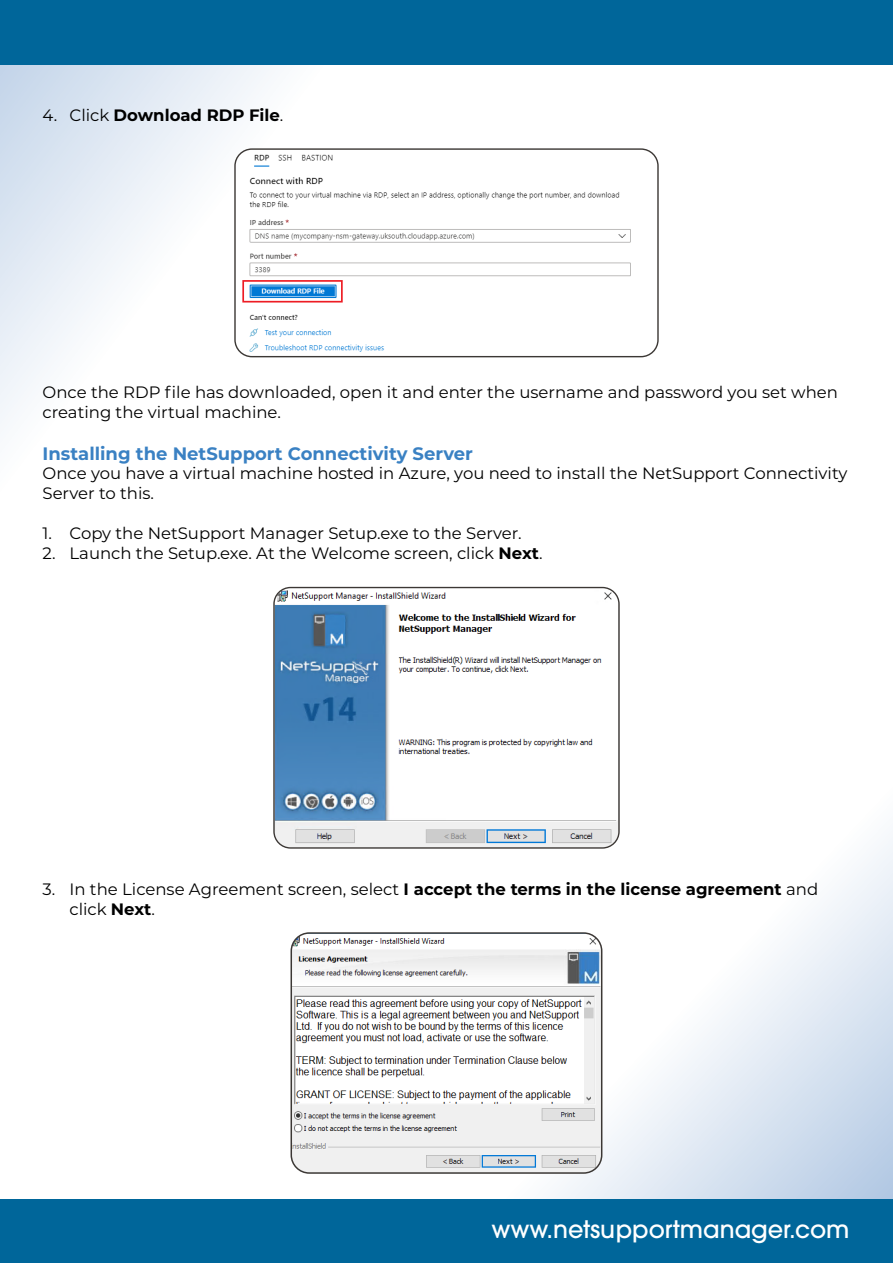
<style>
.page{position:relative;width:893px;height:1263px;background:#fff}
.page>*{position:absolute;margin:0;border:0;box-sizing:border-box;transform-origin:0 0}
.t1{font:500 24px "ITC Avant Garde Pro";color:#fff}
.t2{font:700 18px "Montserrat";color:#3a81c3}
.t3{font:16.5px/19.8px "Montserrat";color:#000}
.t4{font:700 16.5px "Montserrat";color:#000}
.s1{font-weight:400}
.s2{font-weight:700}
</style>
<div class="page">
<svg style="left:290px;top:837px;width:603px;height:362px"></svg>
<div style="left:0;top:1199px;width:893px;height:64px;background:#00669a"></div>
<svg style="left:0;top:65px;width:644px;height:535px"></svg>
<div style="left:0;top:0;width:893px;height:65px;background:#00669a"></div>
<img style="left:239px;top:149px;width:418px;height:208px">
<div style="left:234px;top:148px;width:425px;height:209px;border:1px solid #3c3835;border-radius:17px"></div>
<img style="left:275px;top:587px;width:343px;height:261px">
<div style="left:273px;top:587px;width:347px;height:262px;border:1px solid #3c3835;border-radius:17px"></div>
<img style="left:291px;top:933px;width:311px;height:240px">
<div style="left:291px;top:932px;width:311px;height:242px;border:2px solid #3c3835;border-radius:18px"></div>
<p class="t4" style="left:43px;top:103px;width:242px"><span class="s1">4. Click</span> Download RDP File<span class="s1">.</span></p>
<p class="t3" style="left:43px;top:382px;width:797px">Once the RDP file has downloaded, open it and enter the username and password you set when creating the virtual machine.</p>
<p class="t2" style="left:43px;top:440px;width:432px">Installing the NetSupport Connectivity Server</p>
<p class="t3" style="left:43px;top:463px;width:806px">Once you have a virtual machine hosted in Azure, you need to install the NetSupport Connectivity<br>Server to this.</p>
<p class="t3" style="left:43px;top:522px;width:481px">1. Copy the NetSupport Manager Setup.exe to the Server.</p>
<p class="t3" style="left:43px;top:542px;width:501px">2. Launch the Setup.exe. At the Welcome screen, click <span class="s2">Next</span>.</p>
<p class="t3" style="left:70px;top:878px;width:750px;text-indent:-27px">3. In the License Agreement screen, select <span class="s2">I accept the terms in the license agreement</span> and click <span class="s2">Next</span>.</p>
<h1 class="t1" style="left:491px;top:1214px;width:360px">www.netsupportmanager.com</h1>
</div>
